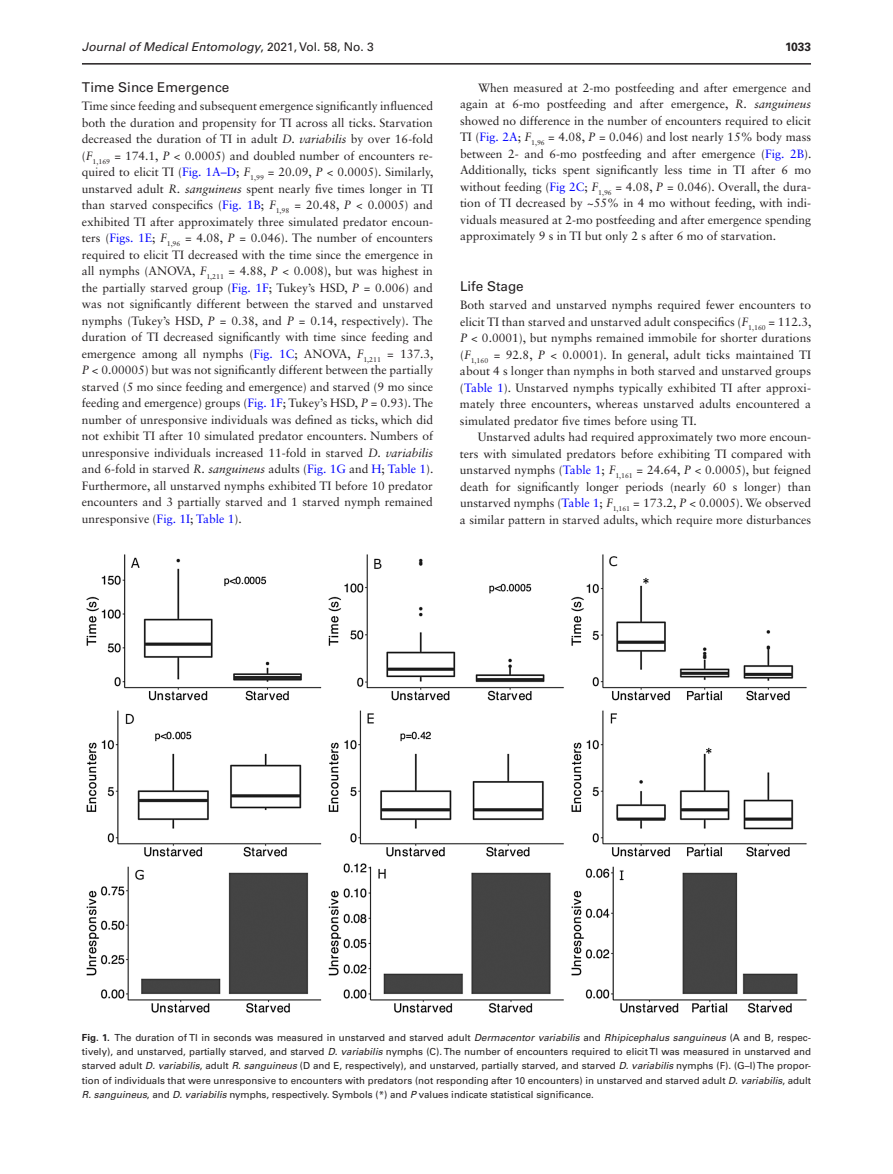
<style>
.page{position:relative;width:893px;height:1174px;background:#fff}
.page>*{position:absolute;margin:0;border:0;box-sizing:border-box;transform-origin:0 0}
.t1{font:13.5px "Univers LT Std";color:#231f20}
.t2{font:12px/16.5px "Sabon LT Std";color:#231f20;text-align:justify}
.t3{font:italic 12px "Univers LT Std";color:#231f20}
.t4{font:700 12px "Univers LT Std";color:#231f20}
.t5{font:9.75px/14.2px "Univers LT Std";color:#231f20;text-align:justify}
.s1{font-style:normal}
.s2{font-style:italic}
.s3{color:#00f}
.s4{font-weight:700}
</style>
<div class="page">
<hr style="left:82px;top:63px;width:729px;height:2px;background:#231f20">
<img style="left:86px;top:554px;width:721px;height:459px">
<p class="t3" style="left:82px;top:40px;width:293px">Journal of Medical Entomology<span class="s1">, 2021, Vol. 58, No. 3</span></p>
<p class="t4" style="left:785px;top:40px;width:27px">1033</p>
<p class="t1" style="left:82px;top:79px;width:149px">Time Since Emergence</p>
<p class="t2" style="left:82px;top:98px;width:353px">Time since feeding and subsequent emergence significantly influenced both the duration and propensity for TI across all ticks. Starvation decreased the duration of TI in adult <span class="s2">D. variabilis</span> by over 16-fold (<span class="s2">F</span><sub>1,169</sub> = 174.1, <span class="s2">P</span> &lt; 0.0005) and doubled number of encounters re&shy;quired to elicit TI (<span class="s3">Fig. 1A–D</span>; <span class="s2">F</span><sub>1,99</sub> = 20.09, <span class="s2">P</span> &lt; 0.0005). Similarly, unstarved adult <span class="s2">R. sanguineus</span> spent nearly five times longer in TI than starved conspecifics (<span class="s3">Fig. 1B</span>; <span class="s2">F</span><sub>1,98</sub> = 20.48, <span class="s2">P</span> &lt; 0.0005) and exhibited TI after approximately three simulated predator encoun&shy;ters (<span class="s3">Figs. 1E</span>; <span class="s2">F</span><sub>1,96</sub> = 4.08, <span class="s2">P</span> = 0.046). The number of encounters required to elicit TI decreased with the time since the emergence in all nymphs (ANOVA, <span class="s2">F</span><sub>1,211</sub> = 4.88, <span class="s2">P</span> &lt; 0.008), but was highest in the partially starved group (<span class="s3">Fig. 1F</span>; Tukey’s HSD, <span class="s2">P</span> = 0.006) and was not significantly different between the starved and unstarved nymphs (Tukey’s HSD, <span class="s2">P</span> = 0.38, and <span class="s2">P</span> = 0.14, respectively). The duration of TI decreased significantly with time since feeding and emergence among all nymphs (<span class="s3">Fig. 1C</span>; ANOVA, <span class="s2">F</span><sub>1,211</sub> = 137.3, <span class="s2">P</span> &lt; 0.00005) but was not significantly different between the partially starved (5 mo since feeding and emergence) and starved (9 mo since feeding and emergence) groups (<span class="s3">Fig. 1F</span>; Tukey’s HSD, <span class="s2">P</span> = 0.93). The number of unresponsive individuals was defined as ticks, which did not exhibit TI after 10 simulated predator encounters. Numbers of unresponsive individuals increased 11-fold in starved <span class="s2">D. variabilis </span>and 6-fold in starved <span class="s2">R. sanguineus</span> adults (<span class="s3">Fig. 1G</span> and <span class="s3">H</span>; <span class="s3">Table 1</span>).<br>Furthermore, all unstarved nymphs exhibited TI before 10 predator encounters and 3 partially starved and 1 starved nymph remained unresponsive (<span class="s3">Fig. 1I</span>; <span class="s3">Table 1</span>).</p>
<p class="t2" style="left:460px;top:79px;width:353px;text-indent:18px">When measured at 2-mo postfeeding and after emergence and again at 6-mo postfeeding and after emergence, <span class="s2">R. sanguineus </span>showed no difference in the number of encounters required to elicit TI (<span class="s3">Fig. 2A</span>; <span class="s2">F</span><sub>1,96</sub> = 4.08, <span class="s2">P</span> = 0.046) and lost nearly 15% body mass between 2- and 6-mo postfeeding and after emergence (<span class="s3">Fig. 2B</span>).<br>Additionally, ticks spent significantly less time in TI after 6 mo without feeding (<span class="s3">Fig 2C</span>; <span class="s2">F</span><sub>1,96</sub> = 4.08, <span class="s2">P</span> = 0.046). Overall, the dura&shy;tion of TI decreased by ~55% in 4 mo without feeding, with indi&shy;viduals measured at 2-mo postfeeding and after emergence spending approximately 9 s in TI but only 2 s after 6 mo of starvation.</p>
<p class="t1" style="left:460px;top:278px;width:65px">Life Stage</p>
<p class="t2" style="left:460px;top:297px;width:353px">Both starved and unstarved nymphs required fewer encounters to elicit TI than starved and unstarved adult conspecifics (<span class="s2">F</span><sub>1,160</sub> = 112.3, <span class="s2">P</span> &lt; 0.0001), but nymphs remained immobile for shorter durations (<span class="s2">F</span><sub>1,160</sub> = 92.8, <span class="s2">P</span> &lt; 0.0001). In general, adult ticks maintained TI about 4 s longer than nymphs in both starved and unstarved groups (<span class="s3">Table 1</span>). Unstarved nymphs typically exhibited TI after approxi&shy;mately three encounters, whereas unstarved adults encountered a simulated predator five times before using TI.</p>
<p class="t2" style="left:460px;top:429px;width:353px;text-indent:18px">Unstarved adults had required approximately two more encoun&shy;ters with simulated predators before exhibiting TI compared with unstarved nymphs (<span class="s3">Table 1</span>; <span class="s2">F</span><sub>1,161</sub> = 24.64, <span class="s2">P</span> &lt; 0.0005), but feigned death for significantly longer periods (nearly 60 s longer) than unstarved nymphs (<span class="s3">Table 1</span>; <span class="s2">F</span><sub>1,161</sub> = 173.2, <span class="s2">P</span> &lt; 0.0005). We observed a similar pattern in starved adults, which require more disturbances</p>
<p class="t5" style="left:82px;top:1030px;width:731px"><span class="s4">Fig. 1.</span> The duration of TI in seconds was measured in unstarved and starved adult <span class="s2">Dermacentor variabilis</span> and <span class="s2">Rhipicephalus sanguineus</span> (A and B, respec&shy;tively), and unstarved, partially starved, and starved <span class="s2">D. variabilis</span> nymphs (C). The number of encounters required to elicit TI was measured in unstarved and starved adult <span class="s2">D. variabilis</span>, adult <span class="s2">R. sanguineus</span> (D and E, respectively), and unstarved, partially starved, and starved <span class="s2">D. variabilis</span> nymphs (F). (G–I) The propor&shy;tion of individuals that were unresponsive to encounters with predators (not responding after 10 encounters) in unstarved and starved adult <span class="s2">D. variabilis</span>, adult <span class="s2">R. sanguineus</span>, and <span class="s2">D. variabilis</span> nymphs, respectively. Symbols (*) and <span class="s2">P</span> values indicate statistical significance.</p>
</div>
